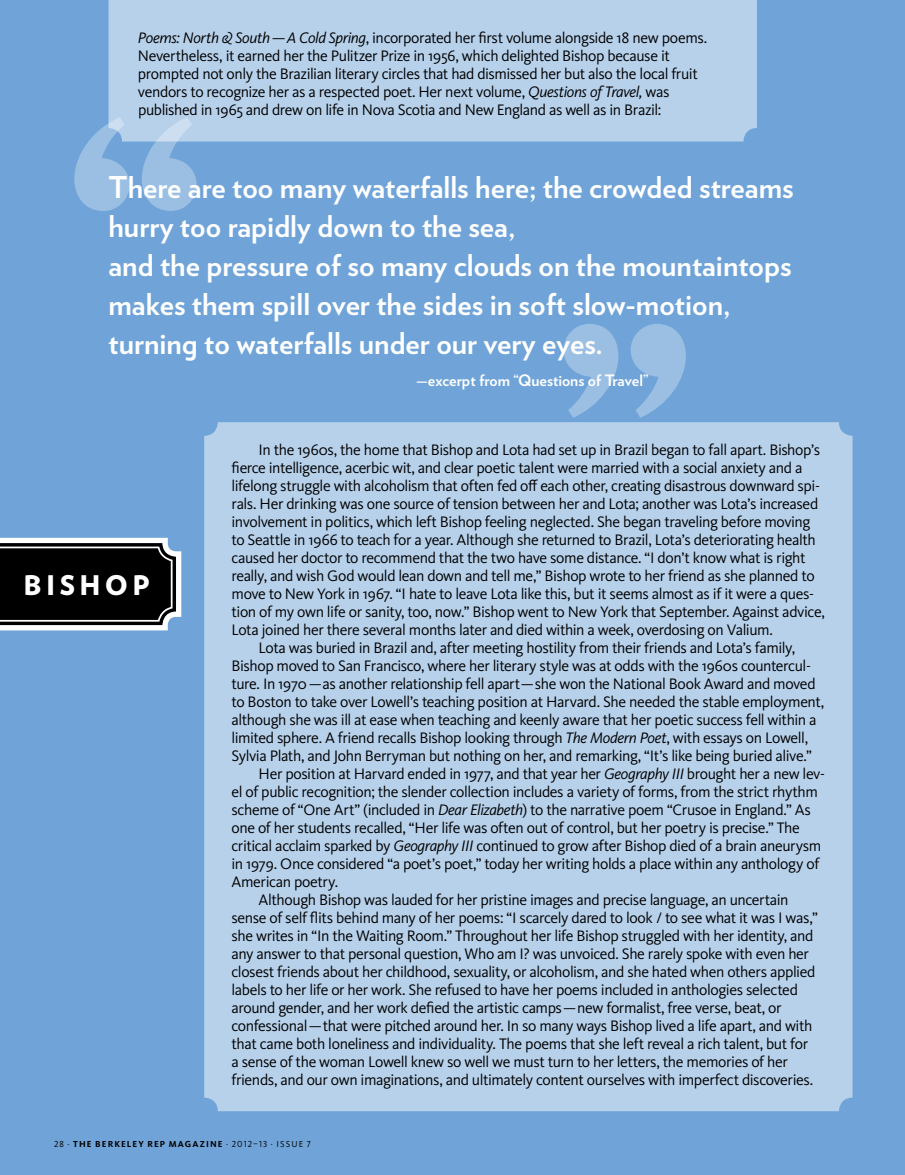
<style>
.page{position:relative;width:905px;height:1175px;background:#fff}
.page>*{position:absolute;margin:0;border:0;box-sizing:border-box;transform-origin:0 0}
.t1{font:700 30px/39px "Verlag";color:#fff}
.t2{font:900 27px "Verlag";letter-spacing:.16em;color:#fff}
.t3{font:15.75px/18px "Kievit OT";letter-spacing:-.025em;color:#000}
.t4{font:700 15.75px "Verlag";color:#fff}
.t5{font:700 9px "Kievit OT";letter-spacing:.125em;color:#000}
.s1{font-style:italic}
.s2{font-weight:400}
</style>
<div class="page">
<div style="left:0;top:0;width:904px;height:1174px;background:#70a4d8"></div>
<div style="left:108px;top:0;width:648px;height:141px;background:#b7d1eb"></div>
<div style="left:204px;top:422px;width:648px;height:689px;background:#b7d1eb;border-radius:14px"></div>
<svg style="left:563px;top:324px;width:122px;height:94px"></svg>
<svg style="left:74px;top:117px;width:123px;height:94px"></svg>
<svg style="left:0;top:537px;width:182px;height:94px;background:#313335"></svg>
<p class="t3" style="left:138px;top:29px;width:570px"><span class="s1">Poems: North &amp; South—A Cold Spring</span>, incorporated her first volume alongside 18 new poems.<br>Nevertheless, it earned her the Pulitzer Prize in 1956, which delighted Bishop because it prompted not only the Brazilian literary circles that had dismissed her but also the local fruit vendors to recognize her as a respected poet. Her next volume, <span class="s1">Questions of Travel,</span> was published in 1965 and drew on life in Nova Scotia and New England as well as in Brazil:</p>
<p class="t1" style="left:108px;top:166px;width:686px">There are too many waterfalls here; the crowded streams hurry too rapidly down to the sea,<br>and the pressure of so many clouds on the mountaintops makes them spill over the sides in soft slow-motion, turning to waterfalls under our very eyes.</p>
<p class="t4" style="left:416px;top:368px;width:234px">—excerpt from “Questions of Travel”</p>
<h2 class="t2" style="left:24px;top:563px;width:128px">BISHOP</h2>
<p class="t3" style="left:258px;top:440px;width:563px">In the 1960s, the home that Bishop and Lota had set up in Brazil began to fall apart. Bishop’s</p>
<p class="t3" style="left:231px;top:458px;width:572px">fierce intelligence, acerbic wit, and clear poetic talent were married with a social anxiety and a</p>
<p class="t3" style="left:231px;top:476px;width:590px">lifelong struggle with alcoholism that often fed off each other, creating disastrous downward spi-</p>
<p class="t3" style="left:231px;top:494px;width:588px">rals. Her drinking was one source of tension between her and Lota; another was Lota’s increased</p>
<p class="t3" style="left:231px;top:512px;width:580px">involvement in politics, which left Bishop feeling neglected. She began traveling before moving</p>
<p class="t3" style="left:231px;top:530px;width:585px">to Seattle in 1966 to teach for a year. Although she returned to Brazil, Lota’s deteriorating health</p>
<p class="t3" style="left:231px;top:548px;width:575px">caused her doctor to recommend that the two have some distance. “I don’t know what is right</p>
<p class="t3" style="left:231px;top:566px;width:584px">really, and wish God would lean down and tell me,” Bishop wrote to her friend as she planned to</p>
<p class="t3" style="left:231px;top:584px;width:584px">move to New York in 1967. “I hate to leave Lota like this, but it seems almost as if it were a ques-</p>
<p class="t3" style="left:231px;top:602px;width:595px">tion of my own life or sanity, too, now.” Bishop went to New York that September. Against advice,</p>
<p class="t3" style="left:231px;top:620px;width:543px">Lota joined her there several months later and died within a week, overdosing on Valium.</p>
<p class="t3" style="left:258px;top:638px;width:538px">Lota was buried in Brazil and, after meeting hostility from their friends and Lota’s family,</p>
<p class="t3" style="left:231px;top:656px;width:581px">Bishop moved to San Francisco, where her literary style was at odds with the 1960s countercul-</p>
<p class="t3" style="left:231px;top:674px;width:585px">ture. In 1970 —as another relationship fell apart—she won the National Book Award and moved</p>
<p class="t3" style="left:231px;top:692px;width:594px">to Boston to take over Lowell’s teaching position at Harvard. She needed the stable employment,</p>
<p class="t3" style="left:231px;top:710px;width:586px">although she was ill at ease when teaching and keenly aware that her poetic success fell within a</p>
<p class="t3" style="left:231px;top:728px;width:578px">limited sphere. A friend recalls Bishop looking through <span class="s1">The Modern Poet</span>, with essays on Lowell,</p>
<p class="t3" style="left:231px;top:746px;width:582px">Sylvia Plath, and John Berryman but nothing on her, and remarking, “It’s like being buried alive.”</p>
<p class="t3" style="left:258px;top:764px;width:568px">Her position at Harvard ended in 1977, and that year her <span class="s1">Geography III</span> brought her a new lev-</p>
<p class="t3" style="left:231px;top:782px;width:588px">el of public recognition; the slender collection includes a variety of forms, from the strict rhythm</p>
<p class="t3" style="left:231px;top:800px;width:581px">scheme of “One Art” (included in <span class="s1">Dear Elizabeth</span>) to the narrative poem “Crusoe in England.” As</p>
<p class="t3" style="left:231px;top:818px;width:570px">one of her students recalled, “Her life was often out of control, but her poetry is precise.” The</p>
<p class="t3" style="left:231px;top:836px;width:591px">critical acclaim sparked by <span class="s1">Geography III</span> continued to grow after Bishop died of a brain aneurysm</p>
<p class="t3" style="left:231px;top:854px;width:589px">in 1979. Once considered “a poet’s poet,” today her writing holds a place within any anthology of</p>
<p class="t3" style="left:231px;top:872px;width:108px">American poetry.</p>
<p class="t3" style="left:258px;top:890px;width:531px">Although Bishop was lauded for her pristine images and precise language, an uncertain</p>
<p class="t3" style="left:231px;top:908px;width:587px">sense of self flits behind many of her poems: “I scarcely dared to look / to see what it was I was,”</p>
<p class="t3" style="left:231px;top:926px;width:583px">she writes in “In the Waiting Room.” Throughout her life Bishop struggled with her identity, and</p>
<p class="t3" style="left:231px;top:944px;width:579px">any answer to that personal question, Who am I? was unvoiced. She rarely spoke with even her</p>
<p class="t3" style="left:231px;top:962px;width:585px">closest friends about her childhood, sexuality, or alcoholism, and she hated when others applied</p>
<p class="t3" style="left:231px;top:980px;width:568px">labels to her life or her work. She refused to have her poems included in anthologies selected</p>
<p class="t3" style="left:231px;top:998px;width:551px">around gender, and her work defied the artistic camps—new formalist, free verse, beat, or</p>
<p class="t3" style="left:231px;top:1016px;width:582px">confessional—that were pitched around her. In so many ways Bishop lived a life apart, and with</p>
<p class="t3" style="left:231px;top:1034px;width:578px">that came both loneliness and individuality. The poems that she left reveal a rich talent, but for</p>
<p class="t3" style="left:231px;top:1052px;width:558px">a sense of the woman Lowell knew so well we must turn to her letters, the memories of her</p>
<p class="t3" style="left:231px;top:1070px;width:583px">friends, and our own imaginations, and ultimately content ourselves with imperfect discoveries.</p>
<p class="t5" style="left:54px;top:1138px;width:258px"><span class="s2">28 ·</span> THE BERKELEY REP MAGAZINE <span class="s2">· 2012–13 · ISSUE 7</span></p>
</div>
